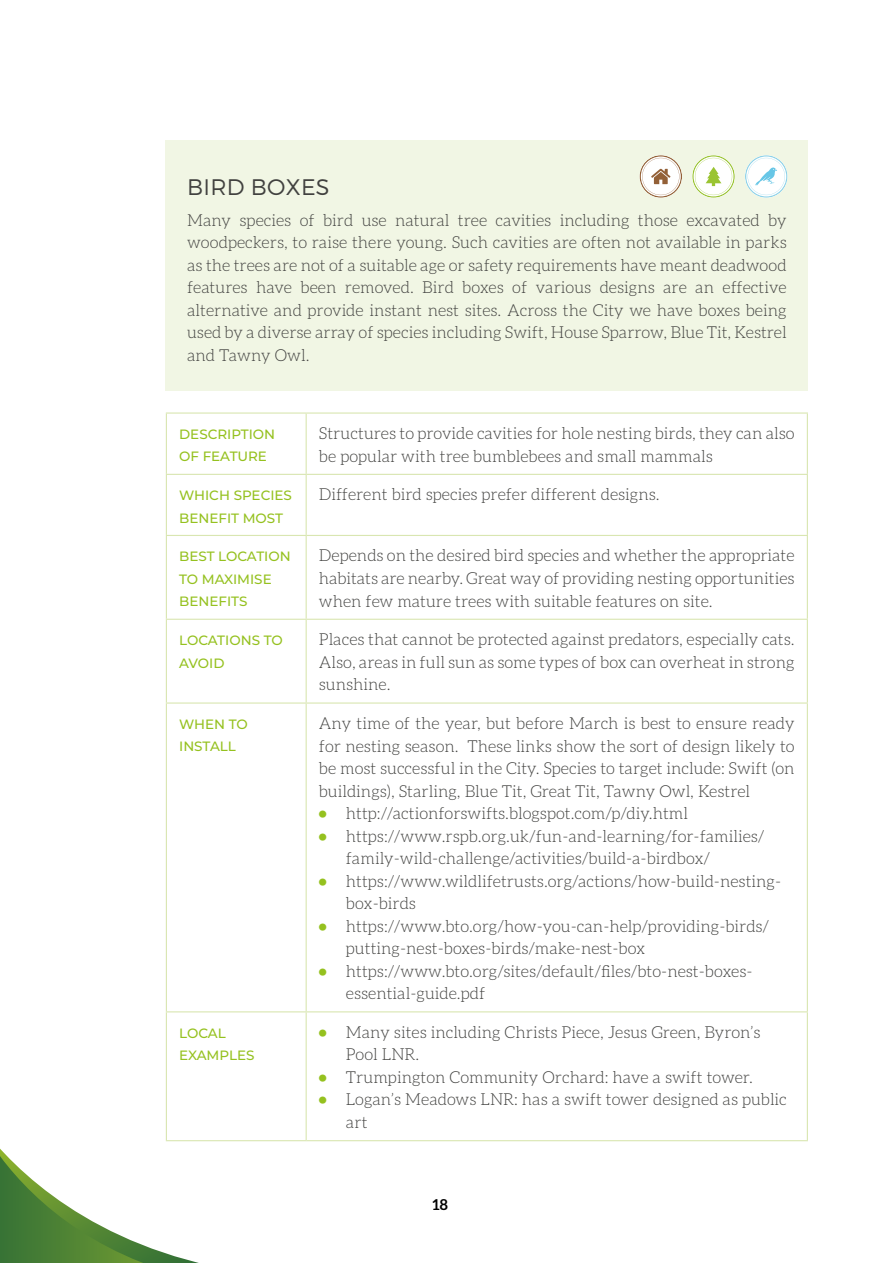
<style>
.page{position:relative;width:893px;height:1263px;background:#fff}
.page>*{position:absolute;margin:0;border:0;box-sizing:border-box;transform-origin:0 0}
.t1{font:300 22.5px "Montserrat";letter-spacing:.01em;color:#41413f}
.t2{font:300 16.5px/22.5px "Aleo";color:#41413f}
.t3{font:700 15px "Aleo";color:#000}
.t4{font:500 13.5px/22.5px "Montserrat";color:#95c11f}
.s1{font-weight:700;color:#95c11f}
</style>
<div class="page">
<svg style="left:0;top:1135px;width:267px;height:128px"></svg>
<div style="left:166px;top:140px;width:642px;height:251px;background:#f1f6e4"></div>
<hr style="left:166px;top:412px;width:140px;height:2px;background:#d9e6b1">
<hr style="left:166px;top:414px;width:1px;height:60px;background:#d9e6b1">
<hr style="left:306px;top:412px;width:502px;height:2px;background:#d9e6b1">
<hr style="left:306px;top:414px;width:1px;height:60px;background:#d9e6b1">
<hr style="left:807px;top:414px;width:1px;height:60px;background:#d9e6b1">
<hr style="left:166px;top:474px;width:140px;height:1px;background:#d9e6b1">
<hr style="left:166px;top:475px;width:1px;height:60px;background:#d9e6b1">
<hr style="left:306px;top:474px;width:502px;height:1px;background:#d9e6b1">
<hr style="left:306px;top:475px;width:1px;height:60px;background:#d9e6b1">
<hr style="left:807px;top:475px;width:1px;height:60px;background:#d9e6b1">
<hr style="left:166px;top:535px;width:140px;height:1px;background:#d9e6b1">
<hr style="left:166px;top:536px;width:1px;height:83px;background:#d9e6b1">
<hr style="left:306px;top:535px;width:502px;height:1px;background:#d9e6b1">
<hr style="left:306px;top:536px;width:1px;height:83px;background:#d9e6b1">
<hr style="left:807px;top:536px;width:1px;height:83px;background:#d9e6b1">
<hr style="left:166px;top:619px;width:140px;height:1px;background:#d9e6b1">
<hr style="left:166px;top:620px;width:1px;height:82px;background:#d9e6b1">
<hr style="left:306px;top:619px;width:502px;height:1px;background:#d9e6b1">
<hr style="left:306px;top:620px;width:1px;height:82px;background:#d9e6b1">
<hr style="left:807px;top:620px;width:1px;height:82px;background:#d9e6b1">
<hr style="left:166px;top:702px;width:140px;height:2px;background:#d9e6b1">
<hr style="left:166px;top:704px;width:1px;height:307px;background:#d9e6b1">
<hr style="left:306px;top:702px;width:502px;height:2px;background:#d9e6b1">
<hr style="left:306px;top:704px;width:1px;height:307px;background:#d9e6b1">
<hr style="left:807px;top:704px;width:1px;height:307px;background:#d9e6b1">
<hr style="left:166px;top:1011px;width:140px;height:1px;background:#d9e6b1">
<hr style="left:166px;top:1012px;width:1px;height:128px;background:#d9e6b1">
<hr style="left:306px;top:1011px;width:502px;height:1px;background:#d9e6b1">
<hr style="left:306px;top:1012px;width:1px;height:128px;background:#d9e6b1">
<hr style="left:807px;top:1012px;width:1px;height:128px;background:#d9e6b1">
<hr style="left:166px;top:1140px;width:140px;height:1px;background:#d9e6b1">
<hr style="left:306px;top:1140px;width:502px;height:1px;background:#d9e6b1">
<svg style="left:745px;top:155px;width:42px;height:43px"></svg>
<svg style="left:692px;top:155px;width:43px;height:43px"></svg>
<svg style="left:639px;top:155px;width:43px;height:43px"></svg>
<h1 class="t1" style="left:187px;top:173px;width:144px">BIRD BOXES</h1>
<p class="t2" style="left:187px;top:208px;width:601px;text-align:justify">Many species of bird use natural tree cavities including those excavated by woodpeckers, to raise there young. Such cavities are often not available in parks as the trees are not of a suitable age or safety requirements have meant deadwood features have been removed. Bird boxes of various designs are an effective alternative and provide instant nest sites. Across the City we have boxes being used by a diverse array of species including Swift, House Sparrow, Blue Tit, Kestrel and Tawny Owl.</p>
<p class="t4" style="left:179px;top:422px;width:98px">DESCRIPTION<br>OF FEATURE</p>
<p class="t2" style="left:319px;top:422px;width:477px">Structures to provide cavities for hole nesting birds, they can also be popular with tree bumblebees and small mammals</p>
<p class="t4" style="left:179px;top:484px;width:114px">WHICH SPECIES<br>BENEFIT MOST</p>
<p class="t2" style="left:319px;top:483px;width:342px">Different bird species prefer different designs.</p>
<p class="t4" style="left:179px;top:545px;width:113px">BEST LOCATION<br>TO MAXIMISE<br>BENEFITS</p>
<p class="t2" style="left:319px;top:544px;width:477px;text-align:justify">Depends on the desired bird species and whether the appropriate habitats are nearby. Great way of providing nesting opportunities when few mature trees with suitable features on site.</p>
<p class="t4" style="left:179px;top:628px;width:105px">LOCATIONS TO<br>AVOID</p>
<p class="t2" style="left:319px;top:628px;width:477px;text-align:justify">Places that cannot be protected against predators, especially cats.<br>Also, areas in full sun as some types of box can overheat in strong sunshine.</p>
<p class="t4" style="left:179px;top:712px;width:70px">WHEN TO<br>INSTALL</p>
<p class="t2" style="left:319px;top:712px;width:477px;text-align:justify">Any time of the year, but before March is best to ensure ready for nesting season. These links show the sort of design likely to be most successful in the City. Species to target include: Swift (on buildings), Starling, Blue Tit, Great Tit, Tawny Owl, Kestrel</p>
<p class="t2" style="left:319px;top:802px;width:371px"><span class="s1">•</span> http://actionforswifts.blogspot.com/p/diy.html</p>
<p class="t2" style="left:346px;top:824px;width:420px;text-indent:-27px"><span class="s1">•</span> https://www.rspb.org.uk/fun-and-learning/for-families/ family-wild-challenge/activities/build-a-birdbox/</p>
<p class="t2" style="left:346px;top:869px;width:437px;text-indent:-27px"><span class="s1">•</span> https://www.wildlifetrusts.org/actions/how-build-nesting&shy;box-birds</p>
<p class="t2" style="left:346px;top:914px;width:425px;text-indent:-27px"><span class="s1">•</span> https://www.bto.org/how-you-can-help/providing-birds/ putting-nest-boxes-birds/make-nest-box</p>
<p class="t2" style="left:346px;top:959px;width:408px;text-indent:-27px"><span class="s1">•</span> https://www.bto.org/sites/default/files/bto-nest-boxes&shy;essential-guide.pdf</p>
<p class="t4" style="left:179px;top:1021px;width:77px">LOCAL<br>EXAMPLES</p>
<p class="t2" style="left:346px;top:1021px;width:416px;text-indent:-27px"><span class="s1">•</span> Many sites including Christs Piece, Jesus Green, Byron’s<br>Pool LNR.</p>
<p class="t2" style="left:319px;top:1066px;width:435px"><span class="s1">•</span> Trumpington Community Orchard: have a swift tower.</p>
<p class="t2" style="left:346px;top:1088px;width:442px;text-indent:-27px"><span class="s1">•</span> Logan’s Meadows LNR: has a swift tower designed as public art</p>
<p class="t3" style="left:432px;top:1195px;width:17px">18</p>
</div>
